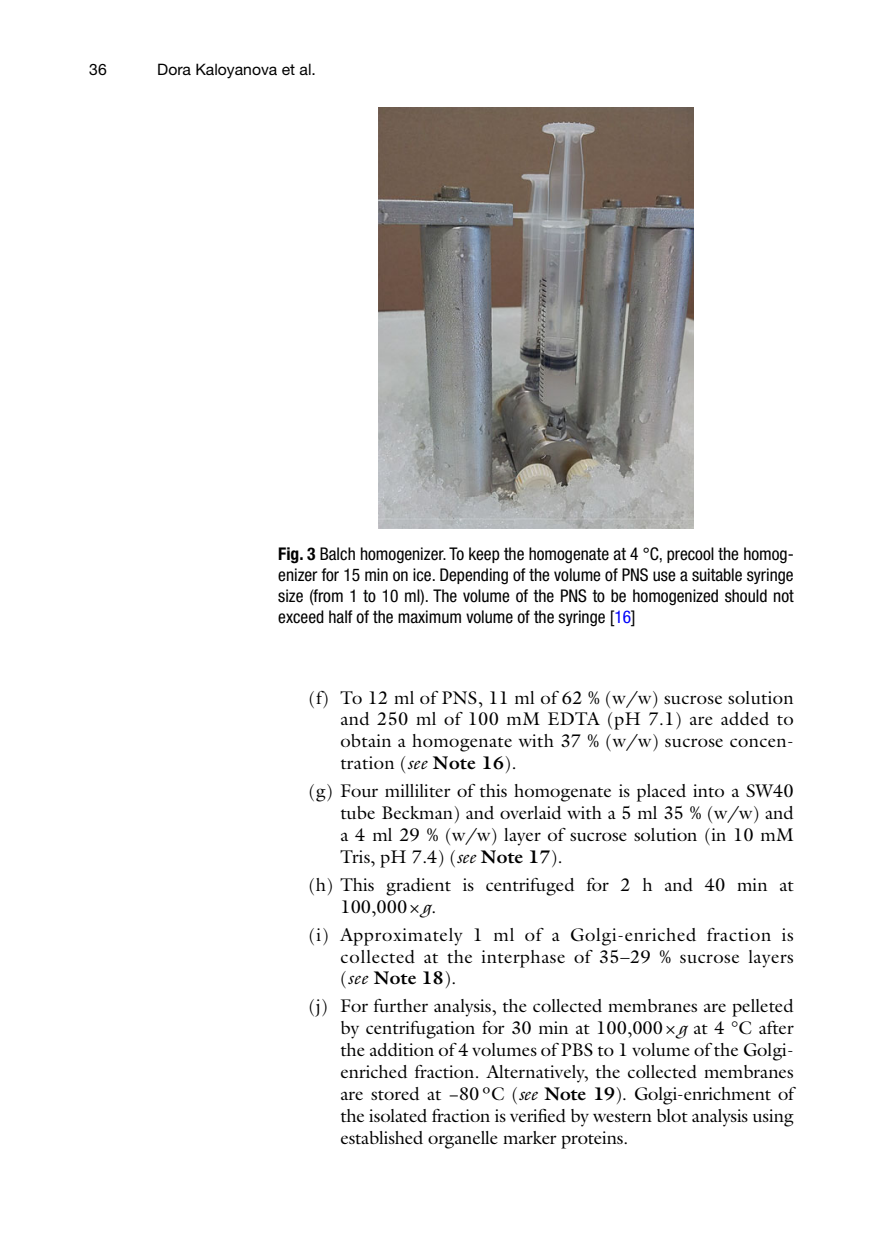
<style>
.page{position:relative;width:883px;height:1260px;background:#fff}
.page>*{position:absolute;margin:0;border:0;box-sizing:border-box;transform-origin:0 0}
.t1{font:18.38px/21.9px "Galliard";color:#000;text-align:justify}
.t2{font:condensed 17.5px/21px "Helvetica Neue";color:#000;text-align:justify}
.t3{font:15.75px "Helvetica Neue";color:#000}
.s1{font-weight:700}
.s2{color:#0000fa}
.s3{font-style:italic}
</style>
<div class="page">
<img style="left:378px;top:107px;width:315px;height:421px">
<p class="t3" style="left:89px;top:64px;width:19px">36</p>
<p class="t3" style="left:157px;top:64px;width:160px">Dora Kaloyanova et al.</p>
<p class="t2" style="left:278px;top:544px;width:517px"><span class="s1">Fig. 3</span> Balch homogenizer. To keep the homogenate at 4 °C, precool the homog&shy;enizer for 15 min on ice. Depending of the volume of PNS use a suitable syringe size (from 1 to 10 ml). The volume of the PNS to be homogenized should not exceed half of the maximum volume of the syringe [ <span class="s2">16</span> ]</p>
<p class="t1" style="left:340px;top:688px;width:455px;text-indent:-32px">(f) To 12 ml of PNS, 11 ml of 62 % (w/w) sucrose solution and 250 ml of 100 mM EDTA (pH 7.1) are added to obtain a homogenate with 37 % (w/w) sucrose concen&shy;tration ( <span class="s3">see</span> <span class="s1">Note 16</span>).</p>
<p class="t1" style="left:340px;top:782px;width:455px;text-indent:-32px">(g) Four milliliter of this homogenate is placed into a SW40 tube Beckman) and overlaid with a 5 ml 35 % (w/w) and a 4 ml 29 % (w/w) layer of sucrose solution (in 10 mM Tris, pH 7.4) ( <span class="s3">see</span> <span class="s1">Note 17</span>).</p>
<p class="t1" style="left:340px;top:875px;width:455px;text-indent:-32px">(h) This gradient is centrifuged for 2 h and 40 min at<br>100,000 × <span class="s3">g</span>.</p>
<p class="t1" style="left:340px;top:925px;width:455px;text-indent:-32px">(i) Approximately 1 ml of a Golgi-enriched fraction is collected at the interphase of 35–29 % sucrose layers ( <span class="s3">see</span> <span class="s1">Note 18</span>).</p>
<p class="t1" style="left:340px;top:997px;width:455px;text-indent:-32px">(j) For further analysis, the collected membranes are pelleted by centrifugation for 30 min at 100,000 × <span class="s3">g</span> at 4 °C after the addition of 4 volumes of PBS to 1 volume of the Golgi&shy;enriched fraction. Alternatively, the collected membranes are stored at −80 ºC ( <span class="s3">see</span> <span class="s1">Note 19</span>). Golgi-enrichment of the isolated fraction is verified by western blot analysis using established organelle marker proteins.</p>
</div>
